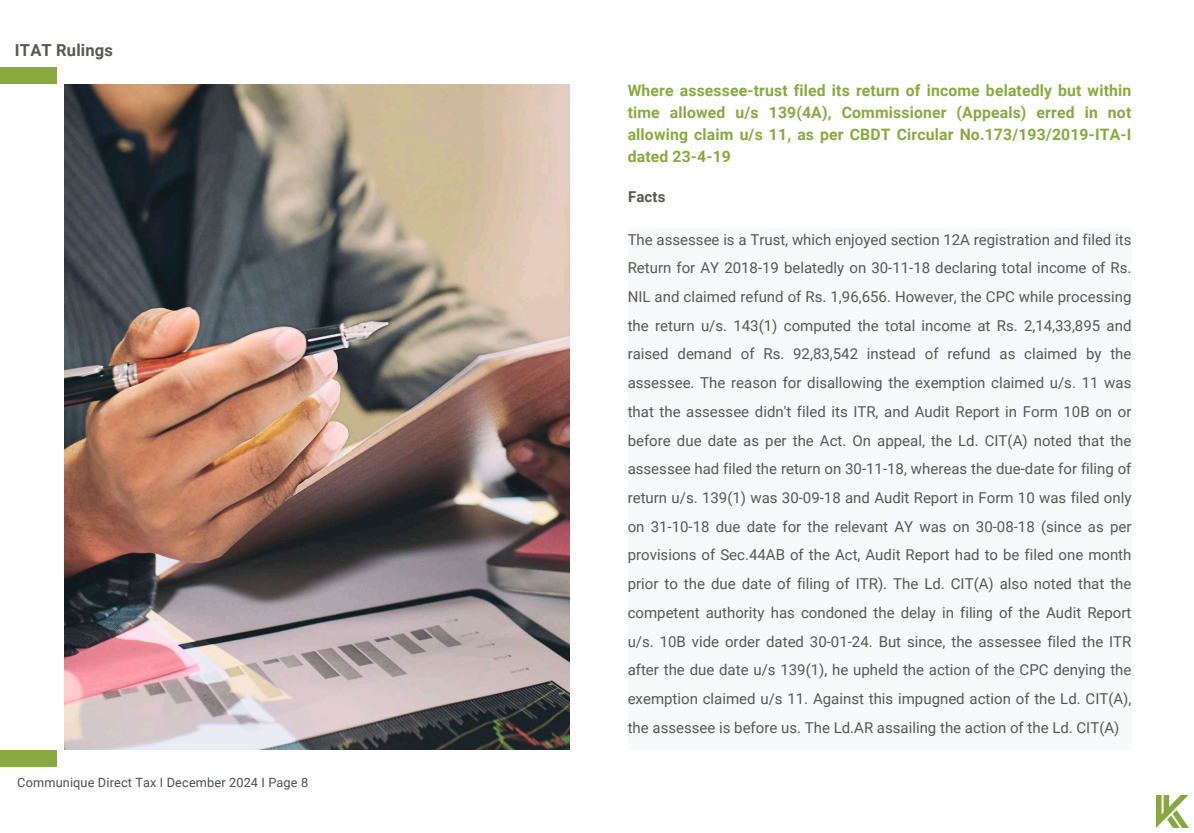
<style>
.page{position:relative;width:1194px;height:833px;background:#fff}
.page>*{position:absolute;margin:0;border:0;box-sizing:border-box;transform-origin:0 0}
.t1{font:700 16.5px "Roboto";letter-spacing:.01em;color:#585852}
.t2{font:700 15.75px/21.9px "Roboto";letter-spacing:.01em;color:#89a93f;text-align:justify}
.t3{font:15px/28.7px "Roboto";color:#585852;text-align:justify}
.t4{font:700 15px "Roboto";letter-spacing:.01em;color:#585852}
.t5{font:12.75px "Roboto";letter-spacing:.01em;color:#4b4e53}
</style>
<div class="page">
<img style="left:1156px;top:795px;width:32px;height:32px">
<img style="left:65px;top:84px;width:504px;height:665px">
<div style="left:627px;top:228px;width:504px;height:521px;background:#f8f9fa"></div>
<div style="left:0;top:67px;width:57px;height:17px;background:#89a93f"></div>
<div style="left:0;top:749px;width:57px;height:17px;background:#89a93f"></div>
<p class="t1" style="left:15px;top:41px;width:99px">ITAT Rulings</p>
<p class="t5" style="left:17px;top:774px;width:292px">Communique Direct Tax I December 2024 I Page 8</p>
<p class="t2" style="left:627px;top:80px;width:505px">Where assessee-trust filed its return of income belatedly but within time allowed u/s 139(4A), Commissioner (Appeals) erred in not allowing claim u/s 11, as per CBDT Circular No.173/193/2019-ITA-I dated 23-4-19</p>
<p class="t4" style="left:628px;top:188px;width:39px">Facts</p>
<p class="t3" style="left:627px;top:225px;width:505px">The assessee is a Trust, which enjoyed section 12A registration and filed its Return for AY 2018-19 belatedly on 30-11-18 declaring total income of Rs.<br>NIL and claimed refund of Rs. 1,96,656. However, the CPC while processing the return u/s. 143(1) computed the total income at Rs. 2,14,33,895 and raised demand of Rs. 92,83,542 instead of refund as claimed by the assessee. The reason for disallowing the exemption claimed u/s. 11 was that the assessee didn't filed its ITR, and Audit Report in Form 10B on or before due date as per the Act. On appeal, the Ld. CIT(A) noted that the assessee had filed the return on 30-11-18, whereas the due-date for filing of return u/s. 139(1) was 30-09-18 and Audit Report in Form 10 was filed only on 31-10-18 due date for the relevant AY was on 30-08-18 (since as per provisions of Sec.44AB of the Act, Audit Report had to be filed one month prior to the due date of filing of ITR). The Ld. CIT(A) also noted that the competent authority has condoned the delay in filing of the Audit Report u/s. 10B vide order dated 30-01-24. But since, the assessee filed the ITR after the due date u/s 139(1), he upheld the action of the CPC denying the exemption claimed u/s 11. Against this impugned action of the Ld. CIT(A), the assessee is before us. The Ld.AR assailing the action of the Ld. CIT(A)</p>
</div>
